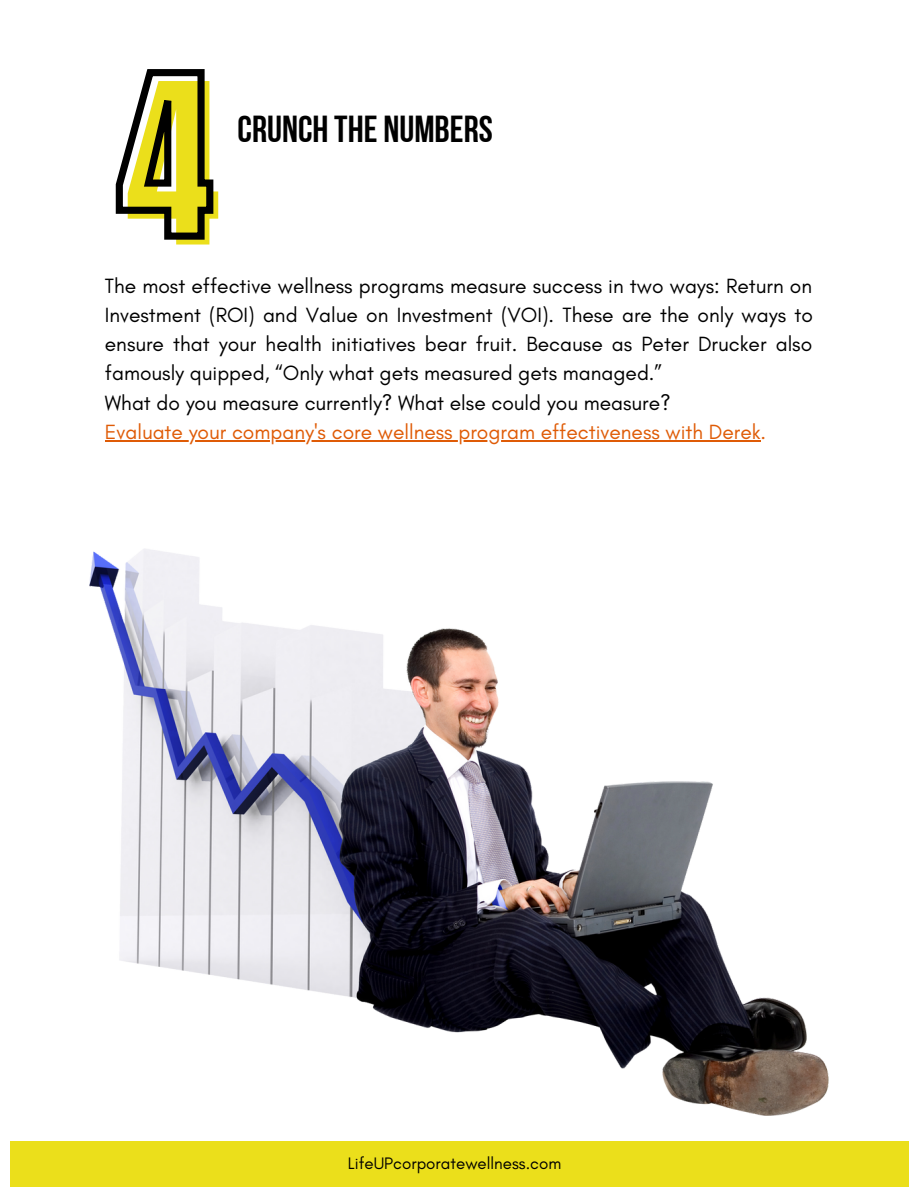
<style>
.page{position:relative;width:918px;height:1188px;background:#fff}
.page>*{position:absolute;margin:0;border:0;box-sizing:border-box;transform-origin:0 0}
.t1{font:190.05px "Anton";color:#ebdf1b}
.t2{font:37.5px "Bebas Neue Cyrillic";color:#000}
.t3{font:21px/29.2px "Glacial Indifference";color:#000}
.t4{font:21px "Glacial Indifference";color:#df5b06}
.t5{font:16.95px "Glacial Indifference";color:#000}
</style>
<div class="page">
<div style="left:10px;top:1141px;width:898px;height:46px;background:#ebdf1b"></div>
<img style="left:90px;top:549px;width:738px;height:567px">
<hr style="left:105px;top:440px;width:656px;height:1px;background:#df5b06">
<svg style="left:115px;top:69px;width:99px;height:171px"></svg>
<h1 class="t1" style="left:126px;top:28px;width:95px">4</h1>
<h2 class="t2" style="left:238px;top:113px;width:257px">CRUNCH THE NUMBERS</h2>
<p class="t3" style="left:105px;top:271px;width:710px">The most effective wellness programs measure success in two ways: Return on Investment (ROI) and Value on Investment (VOI). These are the only ways to ensure that your health initiatives bear fruit. Because as Peter Drucker also famously quipped, “Only what gets measured gets managed.”<br>What do you measure currently? What else could you measure?</p>
<p class="t4" style="left:105px;top:419px;width:663px">Evaluate your company's core wellness program effectiveness with Derek.</p>
<p class="t5" style="left:348px;top:1153px;width:215px">LifeUPcorporatewellness.com</p>
</div>
